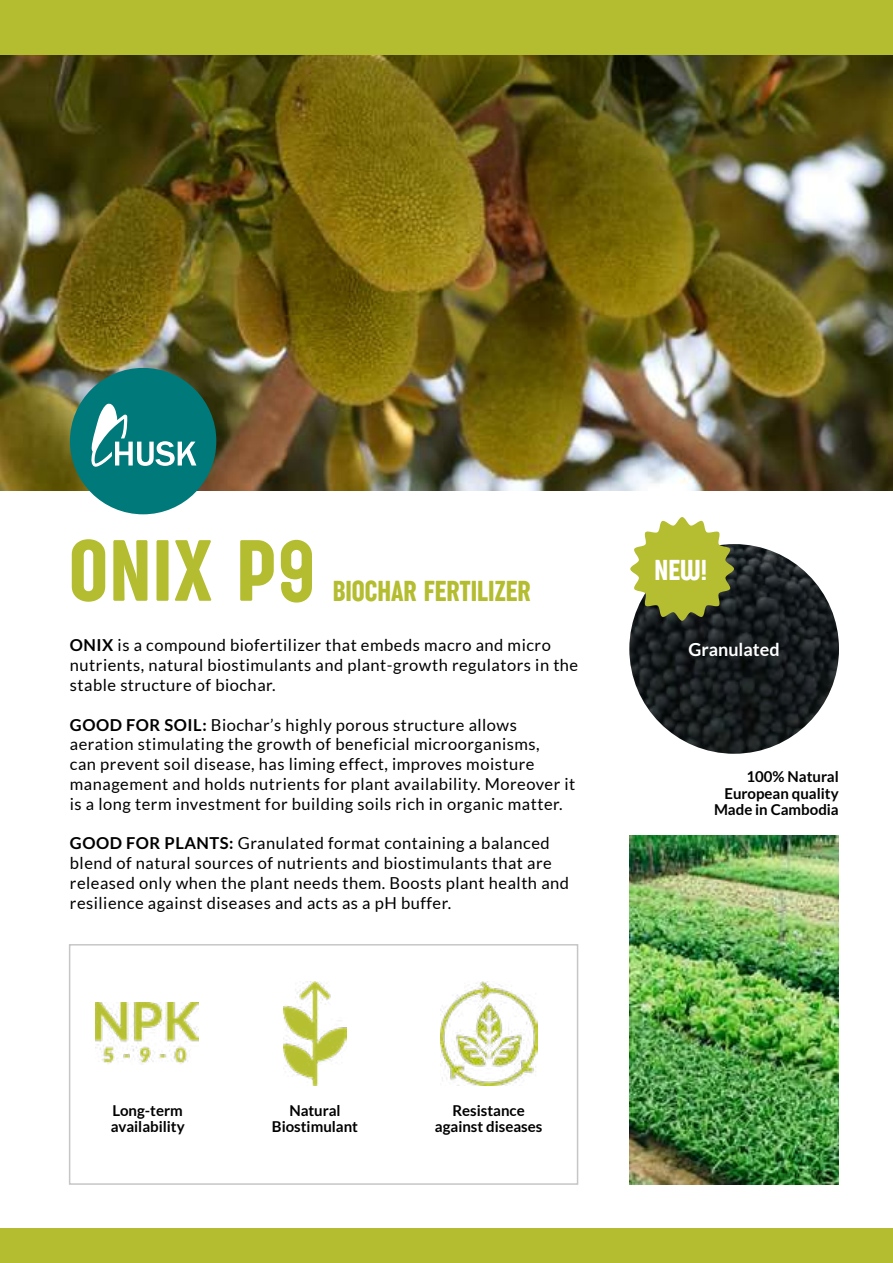
<style>
.page{position:relative;width:893px;height:1263px;background:#fff}
.page>*{position:absolute;margin:0;border:0;box-sizing:border-box;transform-origin:0 0}
.t1{font:89.7px "Sugo Pro Classic Trial";color:#b4bd30}
.t2{font:30px "Sugo Pro Classic Trial";color:#b4bd30}
.t3{font:30px "Sugo Pro Classic Trial";color:#fff}
.t4{font:700 18px "Lato";color:#fff}
.t5{font:16.5px/19.8px "Lato";letter-spacing:.03em;color:#000}
.t6{font:700 15px/16.5px "Lato";color:#000;text-align:center}
.s1{font-weight:700}
</style>
<div class="page">
<img style="left:629px;top:544px;width:210px;height:210px;border-radius:105px">
<img style="left:0;top:54px;width:893px;height:436px">
<div style="left:0;top:1228px;width:893px;height:35px;background:#b4bd30"></div>
<div style="left:0;top:0;width:893px;height:54px;background:#b4bd30"></div>
<div style="left:70px;top:368px;width:146px;height:146px;background:#00797a;border-radius:50%"></div>
<svg style="left:91px;top:403px;width:105px;height:64px"></svg>
<div style="left:69px;top:944px;width:509px;height:241px;border:2px solid #c6c6c6"></div>
<svg style="left:280px;top:539px;width:32px;height:64px"></svg>
<img style="left:629px;top:835px;width:210px;height:350px">
<img style="left:96px;top:1003px;width:102px;height:61px">
<img style="left:283px;top:981px;width:64px;height:104px">
<img style="left:440px;top:981px;width:97px;height:104px">
<svg style="left:630px;top:517px;width:104px;height:104px"></svg>
<h1 class="t1" style="left:69px;top:520px;width:208px">ONIX P</h1>
<h2 class="t2" style="left:333px;top:574px;width:200px">BIOCHAR FERTILIZER</h2>
<p class="t5" style="left:70px;top:635px;width:510px"><span class="s1">ONIX</span> is a compound biofertilizer that embeds macro and micro nutrients, natural biostimulants and plant-growth regulators in the stable structure of biochar.</p>
<p class="t5" style="left:70px;top:714px;width:507px"><span class="s1">GOOD FOR SOIL:</span> Biochar’s highly porous structure allows aeration stimulating the growth of beneficial microorganisms,<br>can prevent soil disease, has liming effect, improves moisture management and holds nutrients for plant availability. Moreover it is a long term investment for building soils rich in organic matter.</p>
<p class="t5" style="left:70px;top:833px;width:501px"><span class="s1">GOOD FOR PLANTS:</span> Granulated format containing a balanced blend of natural sources of nutrients and biostimulants that are released only when the plant needs them. Boosts plant health and resilience against diseases and acts as a pH buffer.</p>
<p class="t6" style="left:111px;top:1102px;width:75px;text-align:left">Long-term availability</p>
<p class="t6" style="left:272px;top:1102px;width:88px">Natural<br>Biostimulant</p>
<p class="t6" style="left:435px;top:1102px;width:109px">Resistance against diseases</p>
<h2 class="t3" style="left:655px;top:553px;width:54px">NEW!</h2>
<p class="t4" style="left:689px;top:639px;width:93px">Granulated</p>
<p class="t6" style="left:714px;top:768px;width:126px;text-align:right">100% Natural<br>European quality<br>Made in Cambodia</p>
</div>
